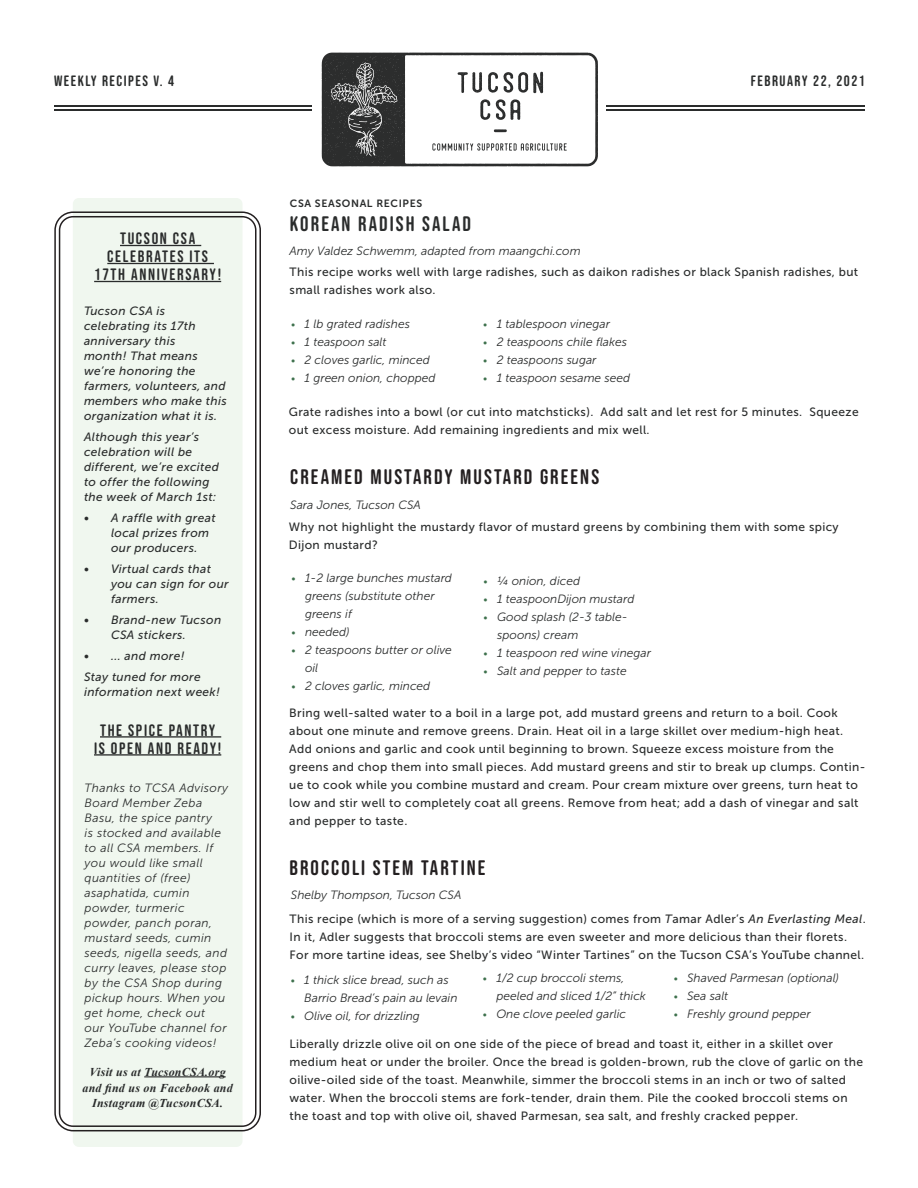
<style>
.page{position:relative;width:918px;height:1188px;background:#fff}
.page>*{position:absolute;margin:0;border:0;box-sizing:border-box;transform-origin:0 0}
.t1{font:21px "Bebas Neue Rounded";letter-spacing:.1em;color:#231f20}
.t2{font:21px "Bebas Neue Rounded";letter-spacing:.1em;color:#2a2c2c}
.t3{font:16.5px/18px "Bebas Neue Rounded";letter-spacing:.1em;color:#2a2c2c;text-align:center}
.t4{font:15px "Bebas Neue Rounded";letter-spacing:.1em;color:#2a2c2c}
.t5{font:12px/18px "Museo Sans 500";letter-spacing:.03em;color:#2a2c2c}
.t6{font:italic 12px/18px "Museo Sans 300";color:#2a2c2c}
.t7{font:italic 12px/15px "Museo Sans 500";letter-spacing:.03em;color:#2a2c2c}
.t8{font:italic 12px/15px "Museo Sans 300";letter-spacing:.03em;color:#2a2c2c}
.t9{font:italic 700 12px/15px "Times New Roman";letter-spacing:.02em;color:#2a2c2c;text-align:center}
.t10{font:10.5px "Museo Sans 700";letter-spacing:.06em;color:#2a2c2c}
.s1{font-size:10.5px;color:#3e714d}
.s2{font-style:italic}
</style>
<div class="page">
<hr style="left:54px;top:105px;width:258px;height:1px;background:#2a2c2c">
<hr style="left:54px;top:109px;width:258px;height:2px;background:#2a2c2c">
<div style="left:73px;top:198px;width:170px;height:949px;background:#f0f7ef;border-radius:6px"></div>
<hr style="left:120px;top:245px;width:81px;height:1px;background:#2a2c2c">
<hr style="left:107px;top:263px;width:107px;height:1px;background:#2a2c2c">
<hr style="left:94px;top:281px;width:127px;height:1px;background:#2a2c2c">
<hr style="left:100px;top:736px;width:121px;height:2px;background:#2a2c2c">
<hr style="left:94px;top:754px;width:127px;height:2px;background:#2a2c2c">
<hr style="left:144px;top:1076px;width:82px;height:1px;background:#2a2c2c">
<div style="left:59px;top:216px;width:198px;height:911px;border:2px solid #231f20;border-radius:14px"></div>
<div style="left:54px;top:211px;width:207px;height:920px;border:2px solid #231f20;border-radius:18px"></div>
<svg style="left:322px;top:52px;width:276px;height:115px"></svg>
<hr style="left:607px;top:105px;width:258px;height:1px;background:#2a2c2c">
<hr style="left:607px;top:109px;width:258px;height:2px;background:#2a2c2c">
<p class="t4" style="left:54px;top:73px;width:122px">WEEKLY RECIPES V. 4</p>
<p class="t3" style="left:120px;top:229px;width:77px">TUCSON CSA</p>
<p class="t3" style="left:94px;top:247px;width:129px">CELEBRATES ITS<br>17TH ANNIVERSARY!</p>
<p class="t7" style="left:84px;top:303px;width:144px">Tucson CSA is celebrating its 17th anniversary this<br>month! That means we’re honoring the farmers, volunteers, and members who make this organization what it is.</p>
<p class="t7" style="left:84px;top:429px;width:137px">Although this year’s celebration will be different, we’re excited to offer the following the week of March 1st:</p>
<p class="t7" style="left:111px;top:510px;width:106px;text-indent:-27px">• A raffle with great local prizes from our producers.</p>
<p class="t7" style="left:111px;top:561px;width:119px;text-indent:-27px">• Virtual cards that you can sign for our farmers.</p>
<p class="t7" style="left:111px;top:612px;width:112px;text-indent:-27px">• Brand-new Tucson<br>CSA stickers.</p>
<p class="t7" style="left:84px;top:648px;width:102px">• ... and more!</p>
<p class="t7" style="left:84px;top:669px;width:138px">Stay tuned for more information next week!</p>
<p class="t3" style="left:94px;top:721px;width:129px">THE SPICE PANTRY<br>IS OPEN AND READY!</p>
<p class="t8" style="left:85px;top:780px;width:145px">Thanks to TCSA Advisory<br>Board Member Zeba<br>Basu, the spice pantry<br>is stocked and available to all CSA members. If you would like small quantities of (free) asaphatida, cumin powder, turmeric powder, panch poran, mustard seeds, cumin seeds, nigella seeds, and curry leaves, please stop by the CSA Shop during pickup hours. When you get home, check out<br>our YouTube channel for<br>Zeba’s cooking videos!</p>
<p class="t9" style="left:90px;top:1064px;width:138px">Visit us at TucsonCSA.org</p>
<p class="t9" style="left:82px;top:1080px;width:152px">and find us on Facebook and<br>Instagram @TucsonCSA.</p>
<p class="t10" style="left:290px;top:197px;width:134px">CSA SEASONAL RECIPES</p>
<p class="t2" style="left:290px;top:212px;width:183px">KOREAN RADISH SALAD</p>
<p class="t6" style="left:290px;top:242px;width:293px">Amy Valdez Schwemm, adapted from maangchi.com</p>
<p class="t4" style="left:751px;top:72px;width:116px">FEBRUARY 22, 2021</p>
<p class="t5" style="left:290px;top:263px;width:570px">This recipe works well with large radishes, such as daikon radishes or black Spanish radishes, but small radishes work also.</p>
<p class="t6" style="left:483px;top:315px;width:128px"><span class="s1">•</span> 1 tablespoon vinegar</p>
<p class="t6" style="left:483px;top:333px;width:145px"><span class="s1">•</span> 2 teaspoons chile flakes</p>
<p class="t6" style="left:483px;top:351px;width:115px"><span class="s1">•</span> 2 teaspoons sugar</p>
<p class="t6" style="left:483px;top:369px;width:148px"><span class="s1">•</span> 1 teaspoon sesame seed</p>
<p class="t5" style="left:289px;top:402px;width:571px">Grate radishes into a bowl (or cut into matchsticks). Add salt and let rest for 5 minutes. Squeeze out excess moisture. Add remaining ingredients and mix well.</p>
<p class="t1" style="left:290px;top:465px;width:310px">CREAMED MUSTARDY MUSTARD GREENS</p>
<p class="t6" style="left:291px;top:315px;width:120px"><span class="s1">•</span> 1 lb grated radishes</p>
<p class="t6" style="left:291px;top:333px;width:97px"><span class="s1">•</span> 1 teaspoon salt</p>
<p class="t6" style="left:291px;top:351px;width:140px"><span class="s1">•</span> 2 cloves garlic, minced</p>
<p class="t6" style="left:291px;top:369px;width:146px"><span class="s1">•</span> 1 green onion, chopped</p>
<p class="t6" style="left:290px;top:496px;width:132px">Sara Jones, Tucson CSA</p>
<p class="t5" style="left:289px;top:518px;width:551px">Why not highlight the mustardy flavor of mustard greens by combining them with some spicy<br>Dijon mustard?</p>
<p class="t6" style="left:305px;top:569px;width:149px;text-indent:-14px"><span class="s1">•</span> 1-2 large bunches mustard greens (substitute other greens if</p>
<p class="t6" style="left:292px;top:623px;width:60px"><span class="s1">•</span> needed)</p>
<p class="t6" style="left:305px;top:641px;width:148px;text-indent:-14px"><span class="s1">•</span> 2 teaspoons butter or olive oil</p>
<p class="t6" style="left:292px;top:677px;width:140px"><span class="s1">•</span> 2 cloves garlic, minced</p>
<p class="t6" style="left:484px;top:572px;width:98px"><span class="s1">•</span> ¼ onion, diced</p>
<p class="t6" style="left:484px;top:590px;width:152px"><span class="s1">•</span> 1 teaspoonDijon mustard</p>
<p class="t6" style="left:497px;top:608px;width:132px;text-indent:-14px"><span class="s1">•</span> Good splash (2-3 table&shy;spoons) cream</p>
<p class="t6" style="left:484px;top:644px;width:169px"><span class="s1">•</span> 1 teaspoon red wine vinegar</p>
<p class="t6" style="left:484px;top:662px;width:145px"><span class="s1">•</span> Salt and pepper to taste</p>
<p class="t5" style="left:289px;top:704px;width:578px">Bring well-salted water to a boil in a large pot, add mustard greens and return to a boil. Cook about one minute and remove greens. Drain. Heat oil in a large skillet over medium-high heat.<br>Add onions and garlic and cook until beginning to brown. Squeeze excess moisture from the greens and chop them into small pieces. Add mustard greens and stir to break up clumps. Contin&shy;ue to cook while you combine mustard and cream. Pour cream mixture over greens, turn heat to low and stir well to completely coat all greens. Remove from heat; add a dash of vinegar and salt and pepper to taste.</p>
<p class="t1" style="left:289px;top:856px;width:198px">BROCCOLI STEM TARTINE</p>
<p class="t6" style="left:291px;top:886px;width:172px">Shelby Thompson, Tucson CSA</p>
<p class="t5" style="left:290px;top:910px;width:578px">This recipe (which is more of a serving suggestion) comes from <span class="s2">T</span>amar Adler’s <span class="s2">An Everlasting Meal</span>.<br>In it, Adler suggests that broccoli stems are even sweeter and more delicious than their florets.<br>For more tartine ideas, see Shelby’s video “Winter Tartines” on the Tucson CSA’s YouTube channel.</p>
<p class="t6" style="left:674px;top:969px;width:167px"><span class="s1">•</span> Shaved Parmesan (optional)</p>
<p class="t6" style="left:674px;top:987px;width:56px"><span class="s1">•</span> Sea salt</p>
<p class="t6" style="left:674px;top:1005px;width:139px"><span class="s1">•</span> Freshly ground pepper</p>
<p class="t6" style="left:496px;top:969px;width:151px;text-indent:-14px"><span class="s1">•</span> 1/2 cup broccoli stems, peeled and sliced 1/2” thick</p>
<p class="t6" style="left:483px;top:1005px;width:145px"><span class="s1">•</span> One clove peeled garlic</p>
<p class="t5" style="left:289px;top:1034px;width:575px">Liberally drizzle olive oil on one side of the piece of bread and toast it, either in a skillet over medium heat or under the broiler. Once the bread is golden-brown, rub the clove of garlic on the oilive-oiled side of the toast. Meanwhile, simmer the broccoli stems in an inch or two of salted water. When the broccoli stems are fork-tender, drain them. Pile the cooked broccoli stems on the toast and top with olive oil, shaved Parmesan, sea salt, and freshly cracked pepper.</p>
<p class="t6" style="left:304px;top:970px;width:155px;text-indent:-14px"><span class="s1">•</span> 1 thick slice bread, such as<br>Barrio Bread’s pain au levain</p>
<p class="t6" style="left:291px;top:1006px;width:131px"><span class="s1">•</span> Olive oil, for drizzling</p>
</div>
